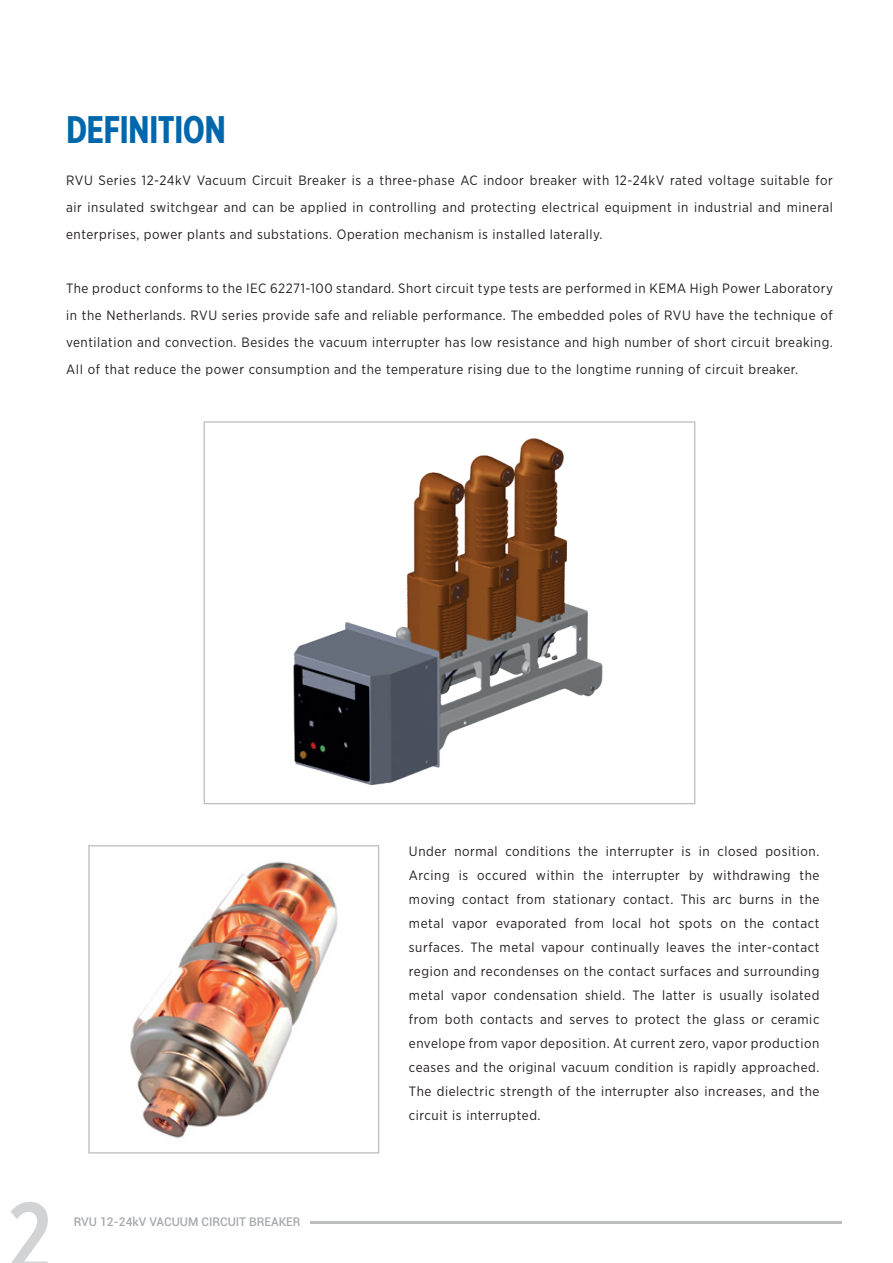
<style>
.page{position:relative;width:893px;height:1263px;background:#fff}
.page>*{position:absolute;margin:0;border:0;box-sizing:border-box;transform-origin:0 0}
.t1{font:500 98.4px "Gotham X Narrow";color:#d1d3d4}
.t2{font:700 38.4px "Gotham X Narrow";letter-spacing:-.02em;color:#0067ad}
.t3{font:13.5px/24px "Gotham Narrow";letter-spacing:.04em;color:#231f20;text-align:justify}
.t4{font:500 12px "Roboto";color:#a7a9ac}
</style>
<div class="page">
<hr style="left:311px;top:1221px;width:531px;height:3px;background:#bcbec0">
<img style="left:293px;top:438px;width:310px;height:348px">
<div style="left:88px;top:845px;width:291px;height:308px;border:1px solid #bcbec0"></div>
<img style="left:130px;top:861px;width:208px;height:278px">
<h2 class="t2" style="left:66px;top:106px;width:161px">DEFINITION</h2>
<p class="t3" style="left:66px;top:166px;width:768px;line-height:27px">RVU Series 12-24kV Vacuum Circuit Breaker is a three-phase AC indoor breaker with 12-24kV rated voltage suitable for air insulated switchgear and can be applied in controlling and protecting electrical equipment in industrial and mineral enterprises, power plants and substations. Operation mechanism is installed laterally.</p>
<p class="t3" style="left:66px;top:275px;width:768px;line-height:27px">The product conforms to the IEC 62271-100 standard. Short circuit type tests are performed in KEMA High Power Laboratory in the Netherlands. RVU series provide safe and reliable performance. The embedded poles of RVU have the technique of ventilation and convection. Besides the vacuum interrupter has low resistance and high number of short circuit breaking.<br>AII of that reduce the power consumption and the temperature rising due to the longtime running of circuit breaker.</p>
<h1 class="t1" style="left:8px;top:1177px;width:45px">2</h1>
<p class="t4" style="left:74px;top:1213px;width:228px">RVU 12-24kV VACUUM CIRCUIT BREAKER</p>
<p class="t3" style="left:409px;top:839px;width:412px">Under normal conditions the interrupter is in closed position.<br>Arcing is occured within the interrupter by withdrawing the moving contact from stationary contact. This arc burns in the metal vapor evaporated from local hot spots on the contact surfaces. The metal vapour continually leaves the inter-contact region and recondenses on the contact surfaces and surrounding metal vapor condensation shield. The latter is usually isolated from both contacts and serves to protect the glass or ceramic envelope from vapor deposition. At current zero, vapor production ceases and the original vacuum condition is rapidly approached.<br>The dielectric strength of the interrupter also increases, and the circuit is interrupted.</p>
</div>
